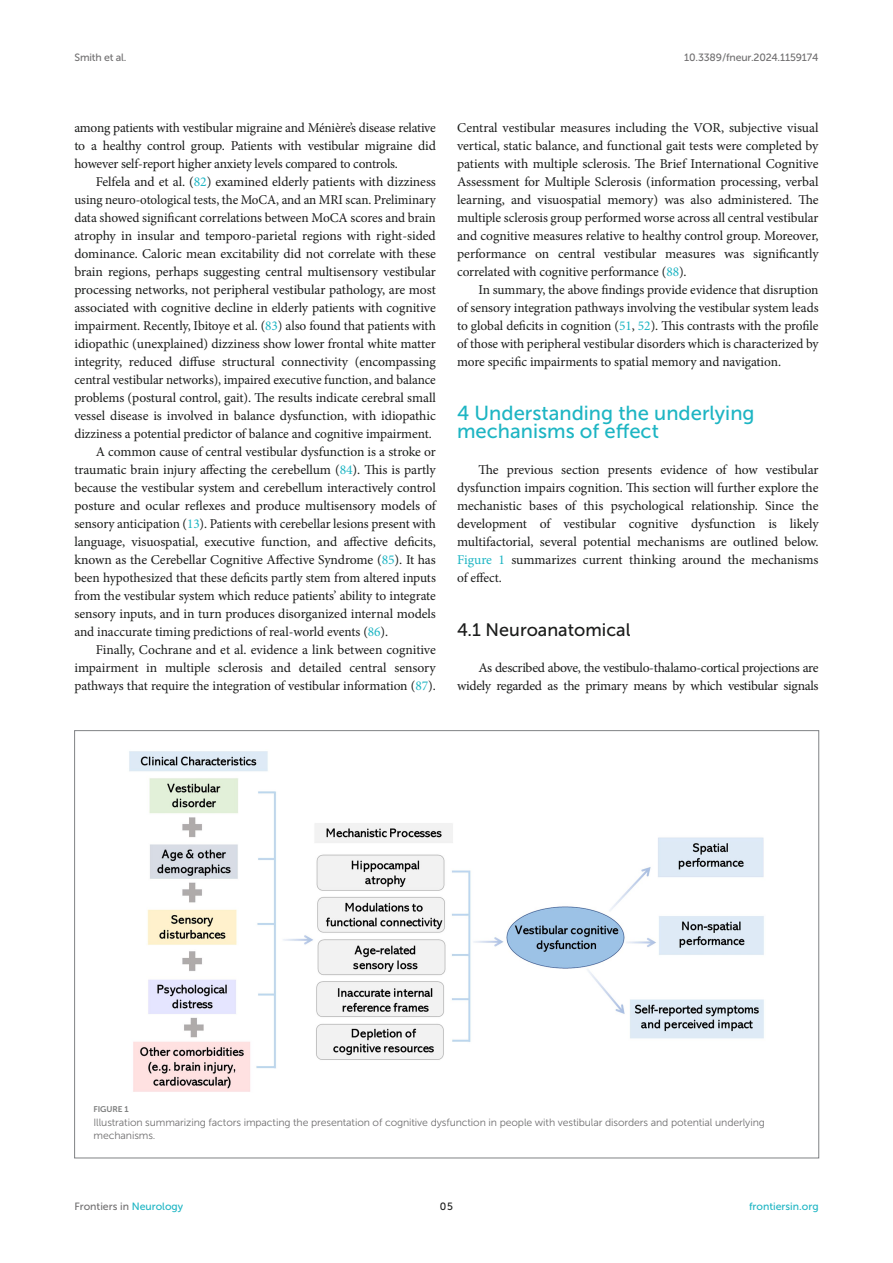
<style>
.page{position:relative;width:893px;height:1263px;background:#fff}
.page>*{position:absolute;margin:0;border:0;box-sizing:border-box;transform-origin:0 0}
.HEAD_1{font:20.25px/18px "Museo Sans 500";color:#1db5c3}
.HEAD_2{font:18px "Museo Sans 500";color:#1b1c1b}
.TEXT{font:13.5px/18px "Minion Pro";letter-spacing:-.01em;color:#1b1c1b;text-align:justify}
.TEXT_FLUSH{font:13.5px/18px "Minion Pro";letter-spacing:-.02em;color:#1b1c1b;text-align:justify}
.FIG_LEG{font:10.5px/13.5px "Museo Sans 300";letter-spacing:-.01em;color:#706f70}
.t1{font:10.5px "Museo Sans 500";letter-spacing:-.015em;color:#706f70}
.t2{font:10.5px "Museo Sans 500";color:#1db5c3}
.t3{font:10.5px "Museo Sans 500";color:#1b1c1b}
.FIG_HD{font:8.25px "Museo Sans 700";letter-spacing:-.01em;color:#7e7f7f}
.s1{color:#1db5c3}
</style>
<div class="page">
<img style="left:129px;top:751px;width:635px;height:341px">
<p class="t1" style="left:74px;top:51px;width:53px">Smith et al.</p>
<p class="t1" style="left:684px;top:51px;width:136px">10.3389/fneur.2024.1159174</p>
<p class="TEXT" style="left:74px;top:119px;width:363px">among patients with vestibular migraine and Ménière’s disease relative to a healthy control group. Patients with vestibular migraine did however self-report higher anxiety levels compared to controls.</p>
<p class="TEXT" style="left:74px;top:173px;width:363px;text-indent:21px">Felfela and et al. (<span class="s1">82</span>) examined elderly patients with dizziness using neuro-otological tests, the MoCA, and an MRI scan. Preliminary data showed significant correlations between MoCA scores and brain atrophy in insular and temporo-parietal regions with right-sided dominance. Caloric mean excitability did not correlate with these brain regions, perhaps suggesting central multisensory vestibular processing networks, not peripheral vestibular pathology, are most associated with cognitive decline in elderly patients with cognitive impairment. Recently, Ibitoye et al. (<span class="s1">83</span>) also found that patients with idiopathic (unexplained) dizziness show lower frontal white matter integrity, reduced diffuse structural connectivity (encompassing central vestibular networks), impaired executive function, and balance problems (postural control, gait). The results indicate cerebral small vessel disease is involved in balance dysfunction, with idiopathic dizziness a potential predictor of balance and cognitive impairment.</p>
<p class="TEXT" style="left:74px;top:443px;width:363px;text-indent:21px">A common cause of central vestibular dysfunction is a stroke or traumatic brain injury affecting the cerebellum (<span class="s1">84</span>). This is partly because the vestibular system and cerebellum interactively control posture and ocular reflexes and produce multisensory models of sensory anticipation (<span class="s1">13</span>). Patients with cerebellar lesions present with language, visuospatial, executive function, and affective deficits, known as the Cerebellar Cognitive Affective Syndrome (<span class="s1">85</span>). It has been hypothesized that these deficits partly stem from altered inputs from the vestibular system which reduce patients’ ability to integrate sensory inputs, and in turn produces disorganized internal models and inaccurate timing predictions of real-world events (<span class="s1">86</span>).</p>
<p class="TEXT" style="left:74px;top:641px;width:363px;text-indent:21px">Finally, Cochrane and et al. evidence a link between cognitive impairment in multiple sclerosis and detailed central sensory pathways that require the integration of vestibular information (<span class="s1">87</span>).</p>
<p class="TEXT" style="left:457px;top:119px;width:363px">Central vestibular measures including the VOR, subjective visual vertical, static balance, and functional gait tests were completed by patients with multiple sclerosis. The Brief International Cognitive Assessment for Multiple Sclerosis (information processing, verbal learning, and visuospatial memory) was also administered. The multiple sclerosis group performed worse across all central vestibular and cognitive measures relative to healthy control group. Moreover, performance on central vestibular measures was significantly correlated with cognitive performance (<span class="s1">88</span>).</p>
<p class="TEXT" style="left:457px;top:281px;width:363px;text-indent:21px">In summary, the above findings provide evidence that disruption of sensory integration pathways involving the vestibular system leads to global deficits in cognition (<span class="s1">51</span>, <span class="s1">52</span>). This contrasts with the profile of those with peripheral vestibular disorders which is characterized by more specific impairments to spatial memory and navigation.</p>
<p class="HEAD_1" style="left:457px;top:404px;width:299px">4 Understanding the underlying mechanisms of effect</p>
<p class="TEXT_FLUSH" style="left:457px;top:461px;width:363px;text-indent:21px">The previous section presents evidence of how vestibular dysfunction impairs cognition. This section will further explore the mechanistic bases of this psychological relationship. Since the development of vestibular cognitive dysfunction is likely multifactorial, several potential mechanisms are outlined below.<br><span class="s1">Figure 1</span> summarizes current thinking around the mechanisms of effect.</p>
<p class="HEAD_2" style="left:457px;top:620px;width:175px">4.1 Neuroanatomical</p>
<p class="TEXT_FLUSH" style="left:457px;top:659px;width:363px;text-align:right">As described above, the vestibulo-thalamo-cortical projections are widely regarded as the primary means by which vestibular signals</p>
<p class="FIG_HD" style="left:94px;top:1104px;width:37px">FIGURE 1</p>
<p class="FIG_LEG" style="left:94px;top:1115px;width:673px">Illustration summarizing factors impacting the presentation of cognitive dysfunction in people with vestibular disorders and potential underlying mechanisms.</p>
<p class="t1" style="left:74px;top:1200px;width:110px">Frontiers in <span class="s1">Neurology</span></p>
<p class="t3" style="left:440px;top:1200px;width:14px">05</p>
<p class="t2" style="left:749px;top:1200px;width:71px">frontiersin.org</p>
</div>
